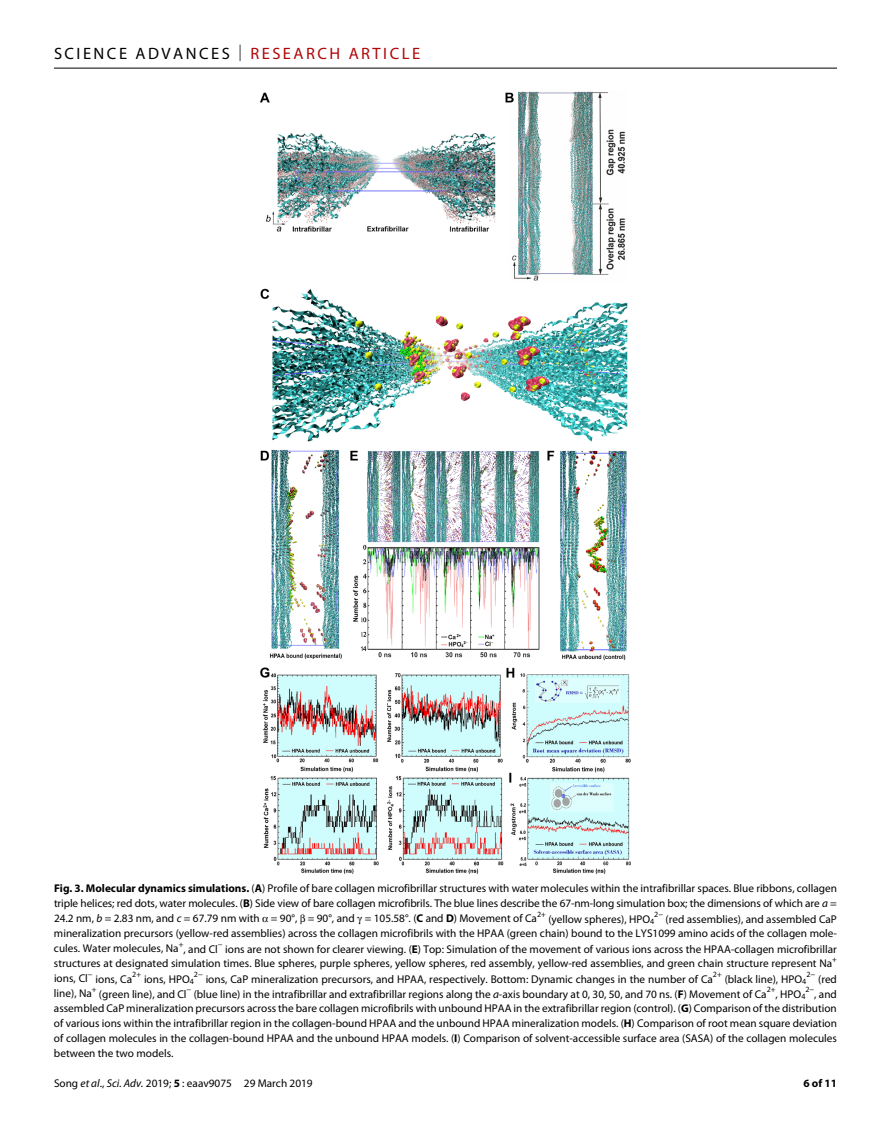
<style>
.page{position:relative;width:891px;height:1134px;background:#fff}
.page>*{position:absolute;margin:0;border:0;box-sizing:border-box;transform-origin:0 0}
.t1{font:16.5px "Myriad Pro";letter-spacing:.15em;color:#000}
.t2{font:11.25px/15px "Myriad Pro";color:#000;text-align:justify}
.t3{font:700 11.25px "Myriad Pro";color:#000}
.s1{font-weight:300}
.s2{color:#b10508}
.s3{font-weight:700}
.s4{font-style:italic}
</style>
<div class="page">
<hr style="left:54px;top:68px;width:783px;height:1px;background:#000">
<img style="left:260px;top:91px;width:371px;height:783px">
<h1 class="t1" style="left:54px;top:40px;width:368px">SCIENCE ADVANCES <span class="s1">|</span> <span class="s2">RESEARCH ARTICLE</span></h1>
<p class="t2" style="left:54px;top:881px;width:785px"><span class="s3">Fig. 3. Molecular dynamics simulations.</span> (<span class="s3">A</span>) Profile of bare collagen microfibrillar structures with water molecules within the intrafibrillar spaces. Blue ribbons, collagen triple helices; red dots, water molecules. (<span class="s3">B</span>) Side view of bare collagen microfibrils. The blue lines describe the 67-nm-long simulation box; the dimensions of which are <span class="s4">a</span> = 24.2 nm, <span class="s4">b</span> = 2.83 nm, and <span class="s4">c</span> = 67.79 nm with = 90°, = 90°, and = 105.58°. (<span class="s3">C</span> and <span class="s3">D</span>) Movement of Ca<sup>2+</sup> (yellow spheres), HPO<sub>4</sub><sup>2−</sup> (red assemblies), and assembled CaP mineralization precursors (yellow-red assemblies) across the collagen microfibrils with the HPAA (green chain) bound to the LYS1099 amino acids of the collagen mole&shy;cules. Water molecules, Na<sup>+</sup>, and Cl<sup>−</sup> ions are not shown for clearer viewing. (<span class="s3">E</span>) Top: Simulation of the movement of various ions across the HPAA-collagen microfibrillar structures at designated simulation times. Blue spheres, purple spheres, yellow spheres, red assembly, yellow-red assemblies, and green chain structure represent Na<sup>+ </sup>ions, Cl<sup>−</sup> ions, Ca<sup>2+</sup> ions, HPO<sub>4</sub><sup>2−</sup> ions, CaP mineralization precursors, and HPAA, respectively. Bottom: Dynamic changes in the number of Ca<sup>2+</sup> (black line), HPO<sub>4</sub><sup>2−</sup> (red line), Na<sup>+</sup> (green line), and Cl<sup>−</sup> (blue line) in the intrafibrillar and extrafibrillar regions along the <span class="s4">a</span>-axis boundary at 0, 30, 50, and 70 ns. (<span class="s3">F</span>) Movement of Ca<sup>2+</sup>, HPO<sub>4</sub><sup>2−</sup>, and assembled CaP mineralization precursors across the bare collagen microfibrils with unbound HPAA in the extrafibrillar region (control). (<span class="s3">G</span>) Comparison of the distribution of various ions within the intrafibrillar region in the collagen-bound HPAA and the unbound HPAA mineralization models. (<span class="s3">H</span>) Comparison of root mean square deviation of collagen molecules in the collagen-bound HPAA and the unbound HPAA models. (<span class="s3">I</span>) Comparison of solvent-accessible surface area (SASA) of the collagen molecules between the two models.</p>
<p class="t2" style="left:54px;top:1076px;width:260px">Song <span class="s4">et al</span>., <span class="s4">Sci. Adv.</span> 2019; <span class="s3">5</span> : eaav9075 29 March 2019</p>
<p class="t3" style="left:803px;top:1074px;width:35px">6 of 11</p>
</div>
